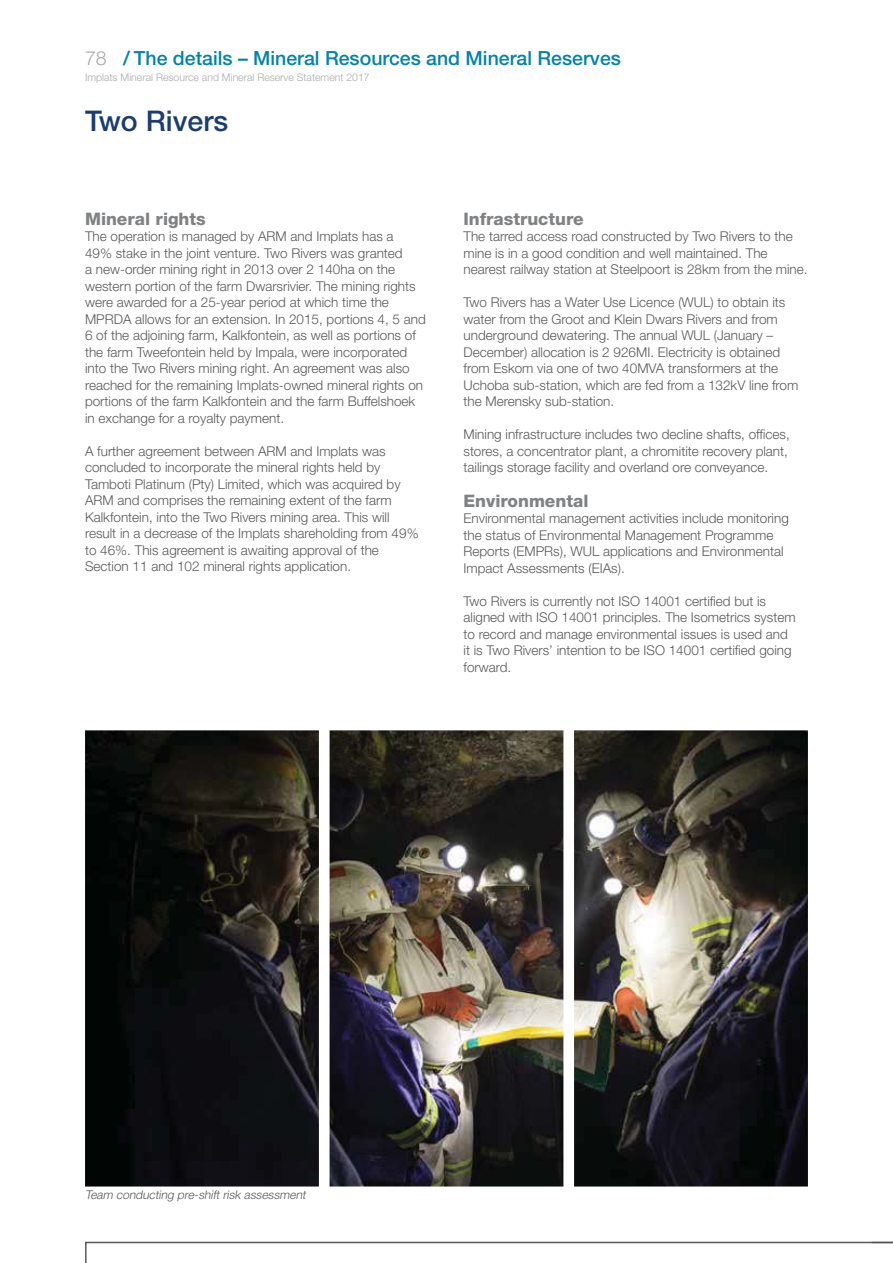
<style>
.page{position:relative;width:893px;height:1263px;background:#fff}
.page>*{position:absolute;margin:0;border:0;box-sizing:border-box;transform-origin:0 0}
.t1{font:500 28.5px "Helvetica Neue LT Std";color:#1a3e70}
.t2{font:500 19.5px "Helvetica Neue LT Std";color:#0282af}
.t3{font:800 17.25px "Helvetica Neue LT Std";color:#808284}
.t4{font:300 13.5px/16.5px "Helvetica Neue LT Std";color:#58595b}
.t5{font:italic 300 12px "Helvetica Neue LT Std";color:#58595b}
.t6{font:300 10.5px "Helvetica Neue LT Std";color:#a8aaac}
.s1{font-weight:300;color:#a8aaac}
</style>
<div class="page">
<img style="left:85px;top:730px;width:808px;height:533px">
<h2 class="t2" style="left:85px;top:51px;width:537px"><span class="s1">78</span> / The details – Mineral Resources and Mineral Reserves</h2>
<p class="t6" style="left:85px;top:73px;width:286px">Implats Mineral Resource and Mineral Reserve Statement 2017</p>
<h1 class="t1" style="left:85px;top:111px;width:145px">Two Rivers</h1>
<p class="t3" style="left:85px;top:213px;width:122px">Mineral rights</p>
<p class="t4" style="left:85px;top:230px;width:342px">The operation is managed by ARM and Implats has a<br>49% stake in the joint venture. Two Rivers was granted<br>a new-order mining right in 2013 over 2 140ha on the western portion of the farm Dwarsrivier. The mining rights were awarded for a 25-year period at which time the MPRDA allows for an extension. In 2015, portions 4, 5 and 6 of the adjoining farm, Kalkfontein, as well as portions of the farm Tweefontein held by Impala, were incorporated into the Two Rivers mining right. An agreement was also reached for the remaining Implats-owned mineral rights on portions of the farm Kalkfontein and the farm Buffelshoek in exchange for a royalty payment.</p>
<p class="t4" style="left:85px;top:444px;width:335px">A further agreement between ARM and Implats was concluded to incorporate the mineral rights held by Tamboti Platinum (Pty) Limited, which was acquired by ARM and comprises the remaining extent of the farm Kalkfontein, into the Two Rivers mining area. This will result in a decrease of the Implats shareholding from 49% to 46%. This agreement is awaiting approval of the Section 11 and 102 mineral rights application.</p>
<p class="t3" style="left:463px;top:213px;width:122px">Infrastructure</p>
<p class="t4" style="left:463px;top:230px;width:346px">The tarred access road constructed by Two Rivers to the mine is in a good condition and well maintained. The nearest railway station at Steelpoort is 28km from the mine.</p>
<p class="t4" style="left:463px;top:296px;width:336px">Two Rivers has a Water Use Licence (WUL) to obtain its water from the Groot and Klein Dwars Rivers and from underground dewatering. The annual WUL (January – December) allocation is 2 926MI. Electricity is obtained from Eskom via one of two 40MVA transformers at the Uchoba sub-station, which are fed from a 132kV line from the Merensky sub-station.</p>
<p class="t4" style="left:463px;top:428px;width:328px">Mining infrastructure includes two decline shafts, offices, stores, a concentrator plant, a chromitite recovery plant, tailings storage facility and overland ore conveyance.</p>
<p class="t3" style="left:463px;top:495px;width:126px">Environmental</p>
<p class="t4" style="left:463px;top:512px;width:327px">Environmental management activities include monitoring the status of Environmental Management Programme Reports (EMPRs), WUL applications and Environmental Impact Assessments (EIAs).</p>
<p class="t4" style="left:463px;top:595px;width:334px">Two Rivers is currently not ISO 14001 certified but is aligned with ISO 14001 principles. The Isometrics system to record and manage environmental issues is used and it is Two Rivers’ intention to be ISO 14001 certified going forward.</p>
<p class="t5" style="left:85px;top:1191px;width:224px">Team conducting pre-shift risk assessment</p>
</div>
